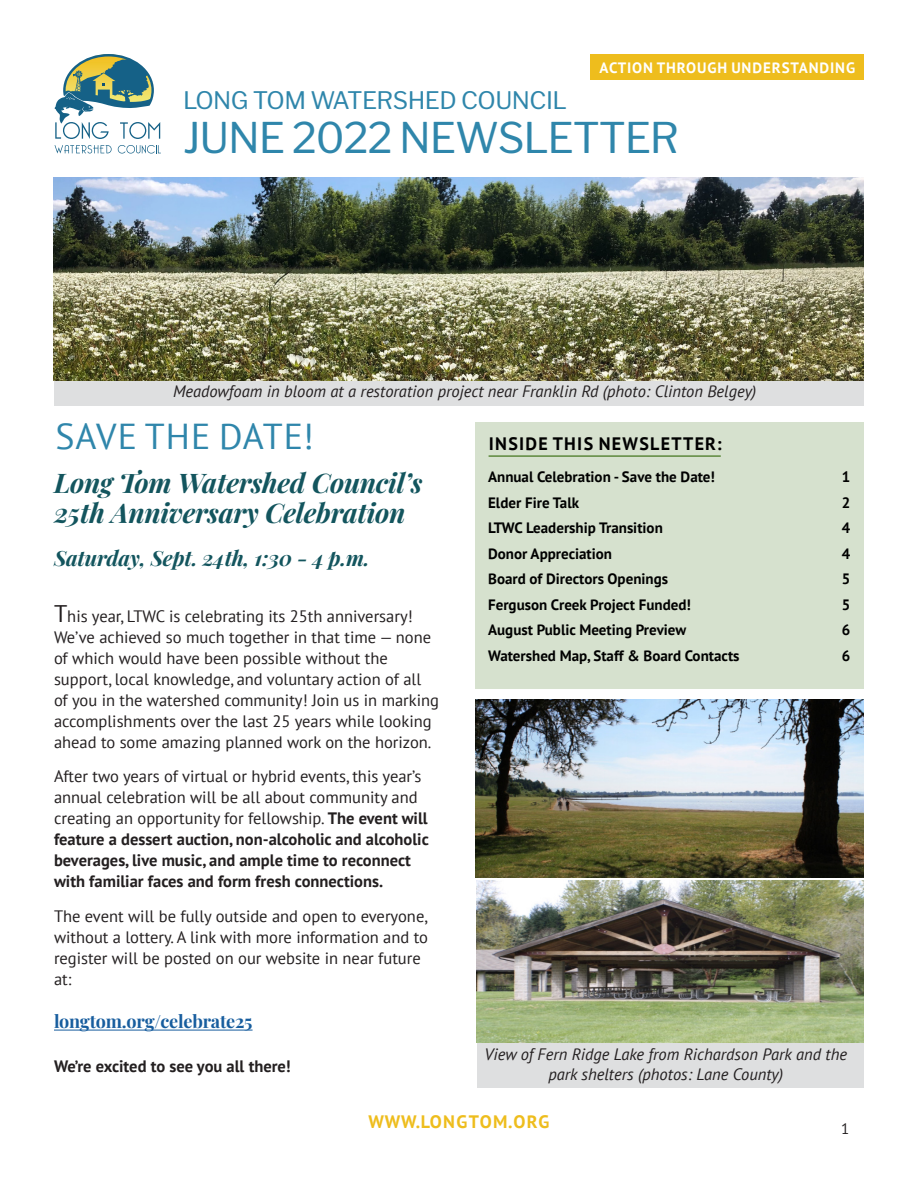
<style>
.page{position:relative;width:918px;height:1188px;background:#fff}
.page>*{position:absolute;margin:0;border:0;box-sizing:border-box;transform-origin:0 0}
.t1{font:42px "Libre Franklin";letter-spacing:-.03em;color:#2f86ab}
.t2{font:36px "PT Sans";letter-spacing:.03em;color:#2f86ab}
.t3{font:italic 700 27px/30px "Playfair Display";letter-spacing:-.01em;color:#13555e}
.t4{font:24px "Libre Franklin";letter-spacing:-.02em;color:#2f86ab}
.t5{font:italic 700 21px "Playfair Display";letter-spacing:-.01em;color:#13555e}
.t6{font:700 18px "Playfair Display";letter-spacing:-.01em;color:#175d9e}
.t7{font:700 18px "PT Sans";letter-spacing:.07em;color:#000}
.t8{font:700 18px "PT Sans";letter-spacing:.06em;color:#eebd1d}
.t9{font:16.5px/21px "PT Sans";color:#231f20}
.t10{font:700 16.5px/21px "PT Sans";color:#231f20}
.t11{font:italic 16.5px/19.8px "PT Sans";color:#231f20;text-align:center}
.t12{font:700 15px "PT Sans";color:#000}
.t13{font:700 15px "PT Sans";letter-spacing:.06em;color:#fff}
.t14{font:15px "PT Sans";color:#231f20}
.s1{font-size:24px}
.s2{font-weight:400}
</style>
<div class="page">
<svg style="left:55px;top:145px;width:57px;height:9px"></svg>
<svg style="left:118px;top:145px;width:43px;height:9px"></svg>
<svg style="left:55px;top:54px;width:105px;height:85px"></svg>
<hr style="left:54px;top:1030px;width:199px;height:1px;background:#175d9e">
<div style="left:475px;top:422px;width:388px;height:266px;background:#d6e1ce"></div>
<hr style="left:489px;top:455px;width:232px;height:2px;background:#5c883c">
<div style="left:591px;top:54px;width:273px;height:26px;background:#eebd1d"></div>
<div style="left:54px;top:380px;width:810px;height:26px;background:#dedfe0"></div>
<img style="left:53px;top:177px;width:810px;height:203px">
<div style="left:477px;top:1042px;width:387px;height:46px;background:#dedfe0"></div>
<img style="left:475px;top:700px;width:389px;height:178px">
<img style="left:476px;top:880px;width:388px;height:162px">
<p class="t13" style="left:600px;top:58px;width:257px">ACTION THROUGH UNDERSTANDING</p>
<p class="t4" style="left:183px;top:86px;width:385px">LONG TOM WATERSHED COUNCIL</p>
<p class="t1" style="left:183px;top:112px;width:498px">JUNE 2022 NEWSLETTER</p>
<p class="t11" style="left:173px;top:381px;width:585px">Meadowfoam in bloom at a restoration project near Franklin Rd (photo: Clinton Belgey)</p>
<p class="t2" style="left:55px;top:413px;width:260px">SAVE THE DATE!</p>
<p class="t3" style="left:54px;top:465px;width:370px">Long Tom Watershed Council’s<br>25th Anniversary Celebration</p>
<p class="t5" style="left:54px;top:542px;width:317px">Saturday, Sept. 24th, 1:30 - 4 p.m.</p>
<p class="t9" style="left:54px;top:605px;width:387px"><span class="s1">T</span>his year, LTWC is celebrating its 25th anniversary!<br>We’ve achieved so much together in that time — none of which would have been possible without the support, local knowledge, and voluntary action of all of you in the watershed community! Join us in marking accomplishments over the last 25 years while looking ahead to some amazing planned work on the horizon.</p>
<p class="t10" style="left:54px;top:766px;width:376px"><span class="s2">After two years of virtual or hybrid events, this year’s annual celebration will be all about community and creating an opportunity for fellowship.</span> The event will feature a dessert auction, non-alcoholic and alcoholic beverages, live music, and ample time to reconnect with familiar faces and form fresh connections.</p>
<p class="t9" style="left:54px;top:905px;width:376px">The event will be fully outside and open to everyone, without a lottery. A link with more information and to register will be posted on our website in near future at:</p>
<p class="t6" style="left:54px;top:1007px;width:200px">longtom.org/celebrate25</p>
<p class="t10" style="left:54px;top:1055px;width:238px">We’re excited to see you all there!</p>
<p class="t7" style="left:489px;top:431px;width:234px">INSIDE THIS NEWSLETTER:</p>
<p class="t12" style="left:488px;top:467px;width:228px">Annual Celebration - Save the Date!</p>
<p class="t12" style="left:842px;top:467px;width:10px">1</p>
<p class="t12" style="left:488px;top:492px;width:92px">Elder Fire Talk</p>
<p class="t12" style="left:842px;top:492px;width:10px">2</p>
<p class="t12" style="left:488px;top:518px;width:176px">LTWC Leadership Transition</p>
<p class="t12" style="left:842px;top:518px;width:10px">4</p>
<p class="t12" style="left:488px;top:543px;width:126px">Donor Appreciation</p>
<p class="t12" style="left:842px;top:543px;width:10px">4</p>
<p class="t12" style="left:488px;top:569px;width:181px">Board of Directors Openings</p>
<p class="t12" style="left:842px;top:569px;width:10px">5</p>
<p class="t12" style="left:488px;top:594px;width:204px">Ferguson Creek Project Funded!</p>
<p class="t12" style="left:842px;top:594px;width:10px">5</p>
<p class="t12" style="left:488px;top:620px;width:200px">August Public Meeting Preview</p>
<p class="t12" style="left:842px;top:620px;width:10px">6</p>
<p class="t12" style="left:488px;top:645px;width:253px">Watershed Map, Staff &amp; Board Contacts</p>
<p class="t12" style="left:842px;top:645px;width:10px">6</p>
<p class="t11" style="left:485px;top:1044px;width:364px">View of Fern Ridge Lake from Richardson Park and the park shelters (photos: Lane County)</p>
<p class="t8" style="left:369px;top:1109px;width:182px">WWW.LONGTOM.ORG</p>
<p class="t14" style="left:841px;top:1119px;width:10px">1</p>
</div>
